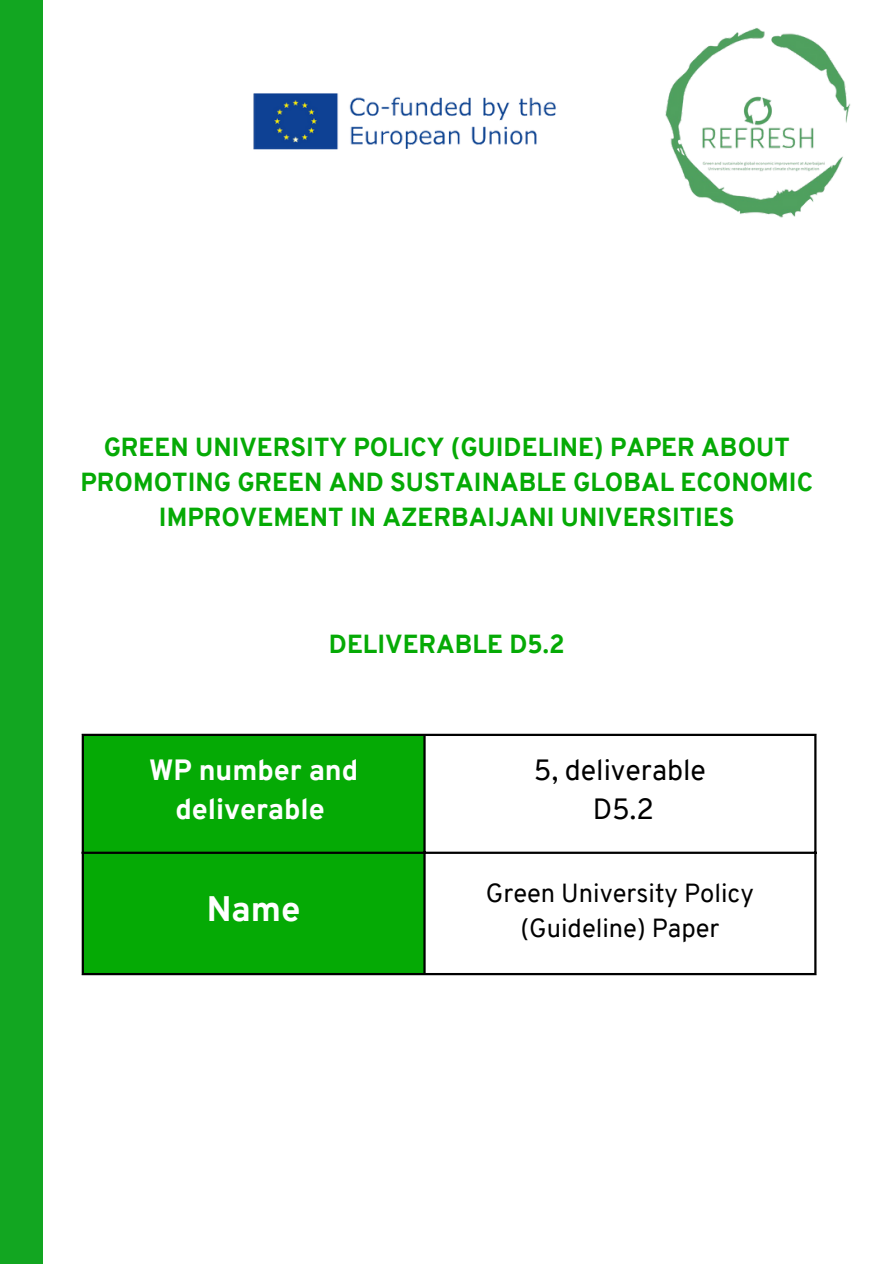
<style>
.page{position:relative;width:894px;height:1264px;background:#fff}
.page>*{position:absolute;margin:0;border:0;box-sizing:border-box;transform-origin:0 0}
.t1{font:800 34.5px "Overpass";color:#fff}
.t2{font:800 28.5px/39.3px "Overpass";color:#fff;text-align:center}
.t3{font:28.5px "Overpass";color:#000}
.t4{font:800 25.5px/34.8px "Overpass";color:#05aa05;text-align:center}
.t5{font:25.5px/34.8px "Overpass";color:#000;text-align:center}
</style>
<div class="page">
<div style="left:0;top:0;width:43px;height:1263px;background:#12a621"></div>
<img style="left:665px;top:28px;width:186px;height:190px">
<img style="left:253px;top:93px;width:303px;height:57px">
<div style="left:84px;top:736px;width:339px;height:236px;background:#05aa05"></div>
<hr style="left:82px;top:736px;width:2px;height:236px;background:#000">
<hr style="left:423px;top:736px;width:2px;height:236px;background:#000">
<hr style="left:814px;top:736px;width:2px;height:236px;background:#000">
<hr style="left:82px;top:733px;width:734px;height:3px;background:#000">
<hr style="left:82px;top:851px;width:734px;height:2px;background:#000">
<hr style="left:82px;top:972px;width:734px;height:3px;background:#000">
<p class="t4" style="left:81px;top:432px;width:733px">GREEN UNIVERSITY POLICY (GUIDELINE) PAPER ABOUT<br>PROMOTING GREEN AND SUSTAINABLE GLOBAL ECONOMIC<br>IMPROVEMENT IN AZERBAIJANI UNIVERSITIES</p>
<p class="t4" style="left:329px;top:629px;width:237px">DELIVERABLE D5.2</p>
<p class="t2" style="left:149px;top:753px;width:211px">WP number and deliverable</p>
<p class="t3" style="left:534px;top:758px;width:173px">5, deliverable</p>
<h1 class="t3" style="left:592px;top:798px;width:63px">D5.2</h1>
<h1 class="t1" style="left:207px;top:895px;width:95px">Name</h1>
<p class="t5" style="left:486px;top:878px;width:269px">Green University Policy (Guideline) Paper</p>
</div>
